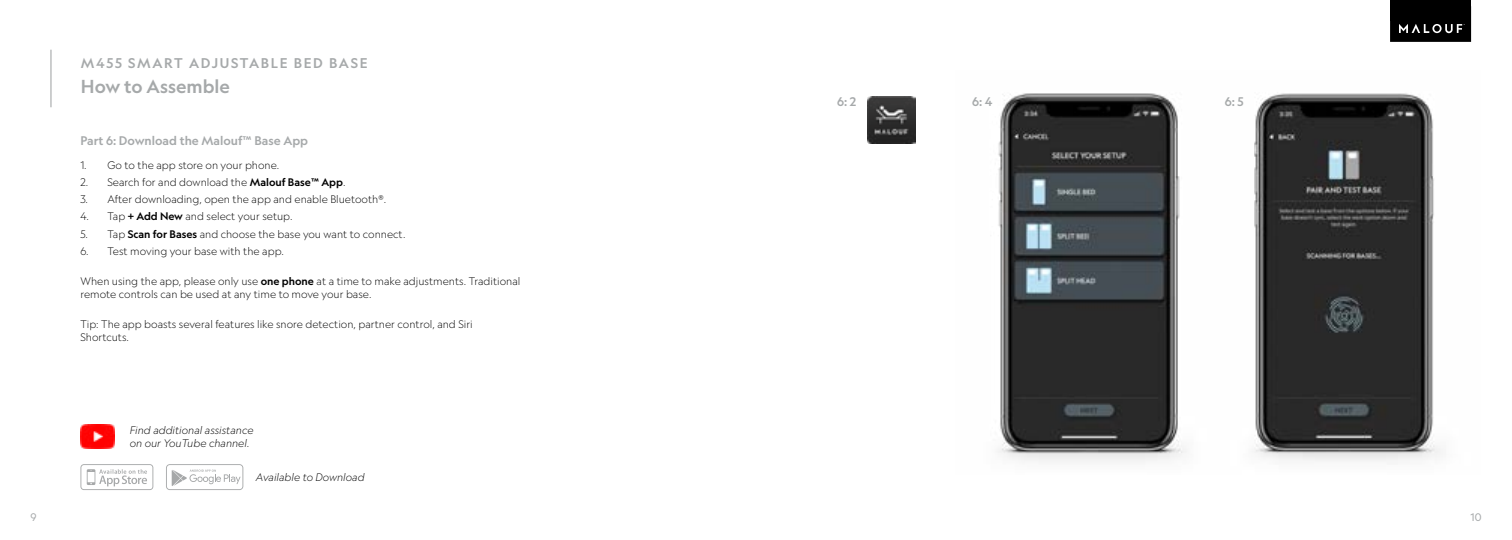
<style>
.page{position:relative;width:1512px;height:540px;background:#fff}
.page>*{position:absolute;margin:0;border:0;box-sizing:border-box;transform-origin:0 0}
.t1{font:500 18px "Geograph";color:#a6a9aa}
.t2{font:500 13.5px "Geograph";letter-spacing:.125em;color:#a6a9aa}
.t3{font:500 12px "Geograph";color:#a6a9aa}
.t4{font:300 10.5px/12.6px "Geograph";color:#000}
.t5{font:italic 300 10.5px/12.6px "Geograph";color:#000}
.t6{font:10.5px "Geograph";color:#a6a9aa}
.s1{font-weight:500}
</style>
<div class="page">
<div style="left:1390px;top:0;width:81px;height:21px;background:#000"></div>
<svg style="left:1390px;top:21px;width:81px;height:21px;background:#1e1e1e"></svg>
<hr style="left:50px;top:50px;width:2px;height:57px;background:#a6a9aa">
<img style="left:80px;top:425px;width:35px;height:24px">
<svg style="left:80px;top:464px;width:73px;height:26px"></svg>
<svg style="left:166px;top:464px;width:77px;height:26px"></svg>
<img style="left:998px;top:93px;width:443px;height:369px">
<img style="left:868px;top:97px;width:47px;height:46px">
<p class="t2" style="left:81px;top:55px;width:288px">M455 SMART ADJUSTABLE BED BASE</p>
<h1 class="t1" style="left:81px;top:75px;width:150px">How to Assemble</h1>
<p class="t3" style="left:80px;top:133px;width:229px">Part 6: Download the Malouf™ Base App</p>
<p class="t4" style="left:80px;top:159px;width:200px">1. Go to the app store on your phone.</p>
<p class="t4" style="left:80px;top:176px;width:267px">2. Search for and download the <span class="s1">Malouf Base™ App</span>.</p>
<p class="t4" style="left:80px;top:193px;width:307px">3. After downloading, open the app and enable Bluetooth®.</p>
<p class="t4" style="left:80px;top:210px;width:214px">4. Tap <span class="s1">+ Add New</span> and select your setup.</p>
<p class="t4" style="left:80px;top:227px;width:327px">5. Tap <span class="s1">Scan for Bases</span> and choose the base you want to connect.</p>
<p class="t4" style="left:80px;top:244px;width:205px">6. Test moving your base with the app.</p>
<p class="t4" style="left:80px;top:275px;width:441px">When using the app, please only use <span class="s1">one phone</span> at a time to make adjustments. Traditional remote controls can be used at any time to move your base.</p>
<p class="t4" style="left:80px;top:318px;width:394px">Tip: The app boasts several features like snore detection, partner control, and Siri<br>Shortcuts.</p>
<p class="t5" style="left:130px;top:424px;width:125px">Find additional assistance on our YouTube channel.</p>
<p class="t5" style="left:256px;top:471px;width:110px">Available to Download</p>
<p class="t3" style="left:837px;top:94px;width:21px">6: 2</p>
<p class="t3" style="left:972px;top:94px;width:22px">6: 4</p>
<p class="t3" style="left:1225px;top:94px;width:20px">6: 5</p>
<p class="t6" style="left:31px;top:511px;width:8px">9</p>
<p class="t6" style="left:1471px;top:511px;width:12px">10</p>
</div>
